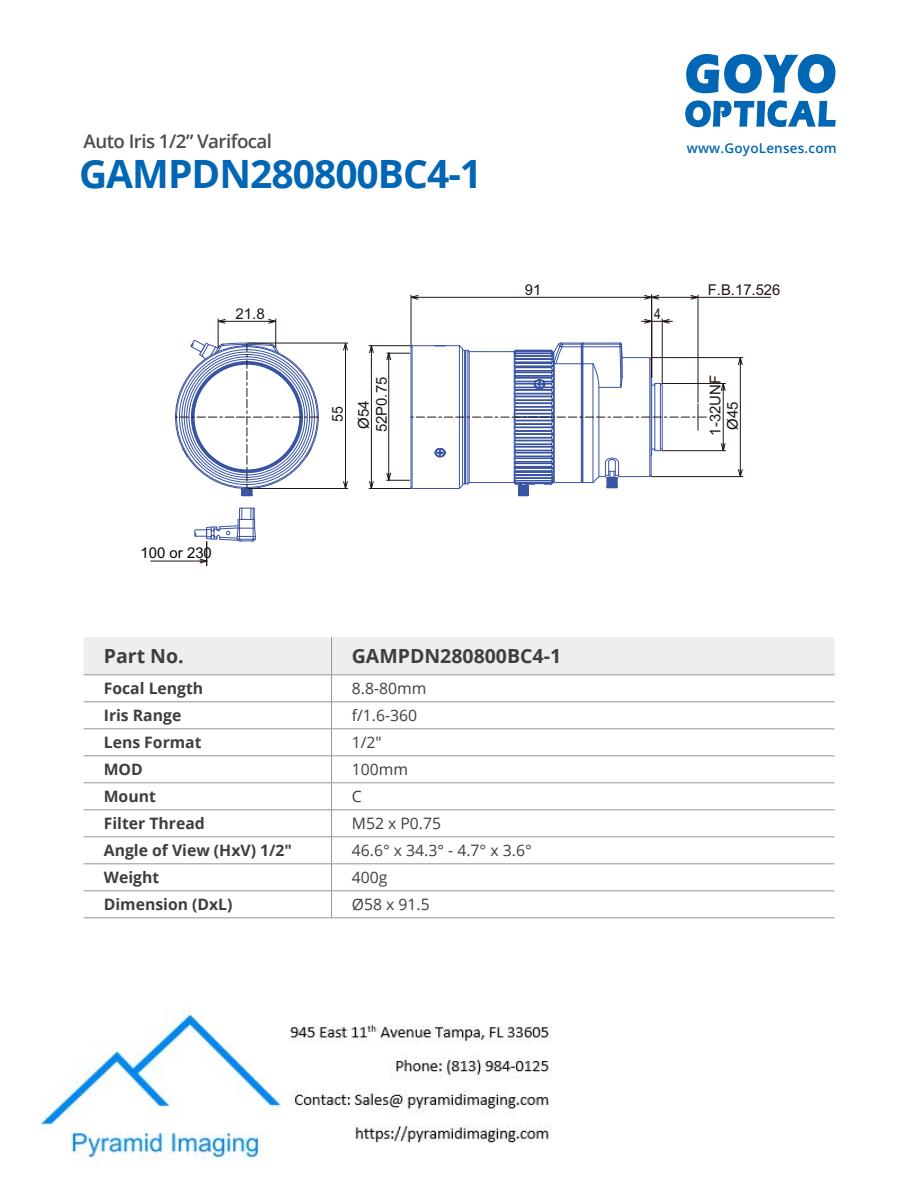
<style>
.page{position:relative;width:918px;height:1188px;background:#fff}
.page>*{position:absolute;margin:0;border:0;box-sizing:border-box;transform-origin:0 0}
.t1{font:700 39px "Open Sans";letter-spacing:-.025em;color:#0166b3}
.t2{font:700 19.5px "Open Sans";color:#3e3e3f}
.t3{font:600 18.75px "Open Sans";letter-spacing:-.03em;color:#4b4c4d}
.t4{font:700 15.75px "Open Sans";color:#3e3e3f}
.t5{font:15.75px "Open Sans";color:#3e3e3f}
.t6{font:14.85px "Arial";color:#211613}
.t7{font:14.85px "Arial";color:#050504}
.t8{font:14.85px "Arial";color:#211613;scale:.95 1}
.t9{font:14.85px "Arial";color:#211613;scale:.81 1}
.t10{font:600 13.5px "Open Sans";letter-spacing:.015em;color:#0166b3}
.s1{color:#050504}
</style>
<div class="page">
<svg style="left:686px;top:54px;width:149px;height:39px"></svg>
<svg style="left:685px;top:100px;width:151px;height:27px"></svg>
<svg style="left:84px;top:637px;width:750px;height:281px"></svg>
<hr style="left:84px;top:918px;width:248px;height:1px;background:#939598">
<hr style="left:332px;top:918px;width:502px;height:1px;background:#939598">
<svg style="left:369px;top:346px;width:5px;height:7px"></svg>
<svg style="left:369px;top:481px;width:5px;height:7px"></svg>
<hr style="left:369px;top:345px;width:42px;height:1px;background:#211613">
<hr style="left:369px;top:488px;width:42px;height:1px;background:#211613">
<hr style="left:371px;top:346px;width:1px;height:142px;background:#211613">
<svg style="left:738px;top:469px;width:5px;height:9px"></svg>
<svg style="left:738px;top:358px;width:5px;height:7px"></svg>
<hr style="left:651px;top:476px;width:92px;height:1px;background:#211613">
<hr style="left:651px;top:357px;width:92px;height:1px;background:#211613">
<hr style="left:740px;top:358px;width:1px;height:119px;background:#211613">
<svg style="left:721px;top:443px;width:5px;height:9px"></svg>
<svg style="left:721px;top:384px;width:5px;height:7px"></svg>
<hr style="left:662px;top:450px;width:64px;height:1px;background:#211613">
<hr style="left:662px;top:383px;width:64px;height:1px;background:#211613">
<hr style="left:723px;top:384px;width:1px;height:67px;background:#211613">
<hr style="left:662px;top:319px;width:1px;height:65px;background:#211613">
<svg style="left:641px;top:319px;width:32px;height:5px"></svg>
<svg style="left:412px;top:295px;width:7px;height:5px"></svg>
<hr style="left:411px;top:295px;width:1px;height:50px;background:#211613">
<hr style="left:411px;top:297px;width:241px;height:1px;background:#211613">
<svg style="left:690px;top:295px;width:8px;height:5px"></svg>
<svg style="left:644px;top:295px;width:15px;height:5px"></svg>
<hr style="left:698px;top:295px;width:1px;height:108px;background:#211613">
<hr style="left:651px;top:295px;width:1px;height:83px;background:#211613">
<hr style="left:698px;top:297px;width:73px;height:1px;background:#211613">
<hr style="left:652px;top:297px;width:46px;height:1px;background:#211613">
<svg style="left:343px;top:481px;width:5px;height:7px"></svg>
<svg style="left:343px;top:344px;width:5px;height:7px"></svg>
<hr style="left:248px;top:488px;width:100px;height:1px;background:#211613">
<hr style="left:248px;top:343px;width:100px;height:1px;background:#211613">
<hr style="left:345px;top:343px;width:1px;height:145px;background:#211613">
<svg style="left:175px;top:319px;width:144px;height:177px"></svg>
<hr style="left:218px;top:321px;width:58px;height:1px;background:#211613">
<svg style="left:194px;top:507px;width:62px;height:59px"></svg>
<hr style="left:150px;top:561px;width:57px;height:1px;background:#211613">
<svg style="left:386px;top:342px;width:320px;height:154px"></svg>
<img style="left:39px;top:1007px;width:513px;height:161px">
<p class="t3" style="left:84px;top:128px;width:190px">Auto Iris 1/2” Varifocal</p>
<p class="t1" style="left:79px;top:146px;width:405px">GAMPDN280800BC4-1</p>
<p class="t6" style="left:235px;top:303px;width:31px">21.8</p>
<p class="t10" style="left:687px;top:139px;width:152px">www.GoyoLenses.com</p>
<p class="t6" style="left:525px;top:279px;width:18px">19</p>
<p class="t6" style="left:708px;top:279px;width:74px">F B. 625.71.</p>
<p class="t9" style="left:654px;top:303px;width:10px">4</p>
<p class="t7" style="left:141px;top:543px;width:73px">100 or 230</p>
<p class="t8" style="left:327px;top:422px;width:18px;rotate:-90deg">55</p>
<p class="t6" style="left:705px;top:436px;width:62px;rotate:-90deg">1-32UNF</p>
<p class="t6" style="left:372px;top:432px;width:57px;rotate:-90deg">52P0.75</p>
<p class="t6" style="left:353px;top:429px;width:30px;rotate:-90deg"><span class="s1">Ø</span>54</p>
<p class="t6" style="left:722px;top:430px;width:30px;rotate:-90deg"><span class="s1">Ø</span>45</p>
<p class="t2" style="left:104px;top:642px;width:81px">Part No.</p>
<p class="t2" style="left:352px;top:642px;width:211px">GAMPDN280800BC4-1</p>
<p class="t4" style="left:104px;top:678px;width:101px">Focal Length</p>
<p class="t5" style="left:352px;top:678px;width:76px">8.8-80mm</p>
<p class="t4" style="left:104px;top:704px;width:79px">Iris Range</p>
<p class="t5" style="left:352px;top:705px;width:67px">f/1.6-360</p>
<p class="t4" style="left:104px;top:731px;width:99px">Lens Format</p>
<p class="t5" style="left:352px;top:732px;width:31px">1/2″</p>
<p class="t4" style="left:104px;top:758px;width:41px">MOD</p>
<p class="t5" style="left:352px;top:759px;width:58px">100mm</p>
<p class="t4" style="left:104px;top:785px;width:54px">Mount</p>
<p class="t5" style="left:352px;top:786px;width:11px">C</p>
<p class="t4" style="left:104px;top:812px;width:103px">Filter Thread</p>
<p class="t5" style="left:352px;top:813px;width:91px">M52 x P0.75</p>
<p class="t4" style="left:104px;top:839px;width:190px">Angle of View (HxV) 1/2″</p>
<p class="t5" style="left:352px;top:840px;width:181px">46.6° x 34.3° - 4.7° x 3.6°</p>
<p class="t4" style="left:104px;top:866px;width:57px">Weight</p>
<p class="t5" style="left:352px;top:867px;width:37px">400g</p>
<p class="t4" style="left:104px;top:893px;width:130px">Dimension (DxL)</p>
<p class="t5" style="left:352px;top:894px;width:79px">Ø58 x 91.5</p>
</div>
